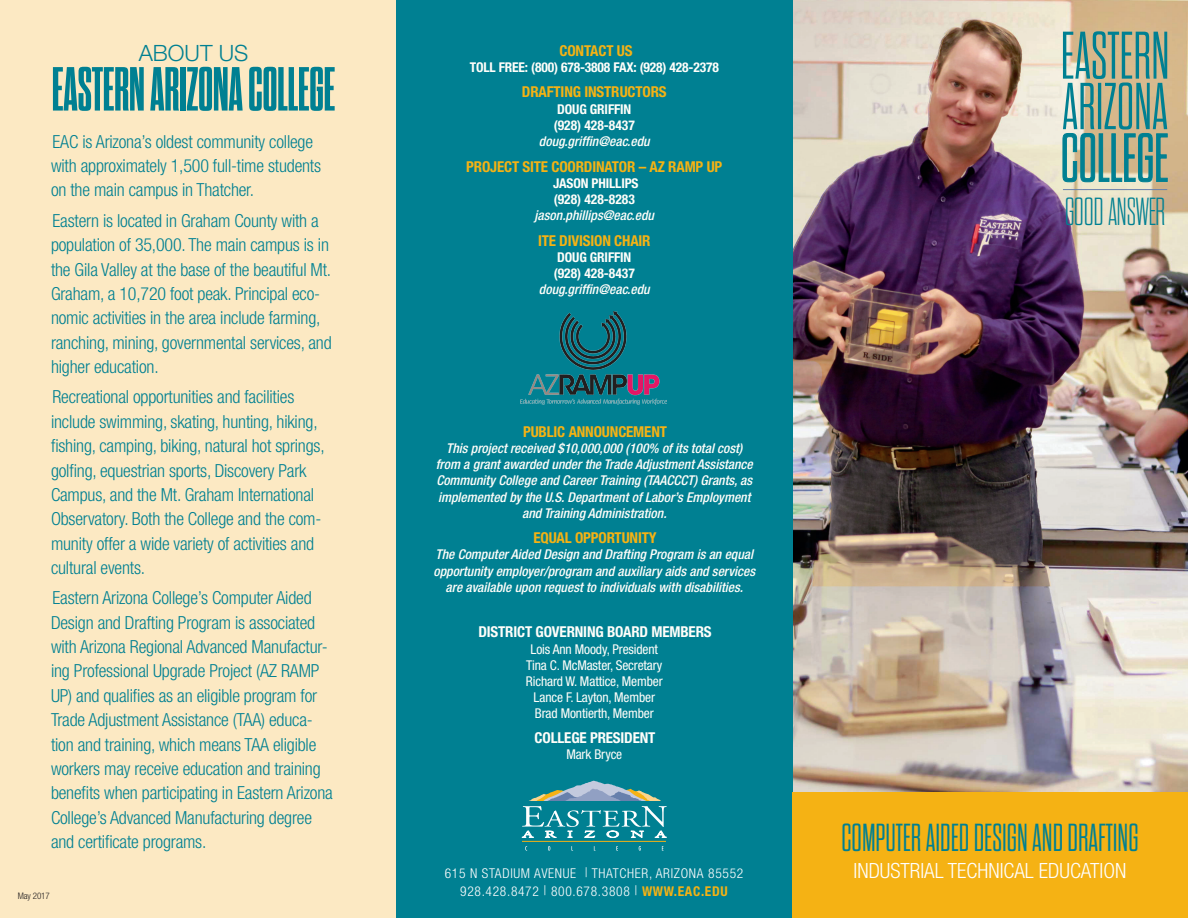
<style>
.page{position:relative;width:1188px;height:918px;background:#fff}
.page>*{position:absolute;margin:0;border:0;box-sizing:border-box;transform-origin:0 0}
.t1{font:700 expanded 62.1px "Dharma Gothic C";color:#008092;scale:1.11 1}
.t2{font:300 expanded 39.15px "Dharma Gothic M";letter-spacing:-.02em;color:#008092}
.t3{font:300 39px "Dharma Gothic M";color:#008092}
.t4{font:300 22.5px "Helvetica Neue LT Std";color:#008092}
.t5{font:300 condensed 21px "Helvetica Neue LT Std";color:#fff}
.t6{font:300 condensed 18px/24.3px "Helvetica Neue LT Std";letter-spacing:-.01em;color:#008092}
.t7{font:700 condensed 15px "Helvetica Neue LT Std";letter-spacing:-.01em;color:#f5b214}
.t8{font:700 condensed 15px "Helvetica Neue LT Std";letter-spacing:-.01em;color:#fffefa}
.t9{font:italic 500 condensed 13.5px/16.2px "Helvetica Neue LT Std";color:#fffefa;text-align:center}
.t10{font:condensed 13.5px/16.2px "Helvetica Neue LT Std";letter-spacing:-.01em;color:#fffefa;text-align:center}
.t11{font:700 condensed 13.5px/16.2px "Helvetica Neue LT Std";letter-spacing:-.01em;color:#fffefa}
.t12{font:300 condensed 13.5px "Helvetica Neue LT Std";letter-spacing:.05em;color:#fff}
.t13{font:300 condensed 9px "Helvetica Neue LT Std";letter-spacing:-.01em;color:#231f20}
.s1{font-weight:700;color:#f5b214}
</style>
<div class="page">
<img style="left:792px;top:0;width:396px;height:792px">
<div style="left:396px;top:0;width:396px;height:918px;background:#008092"></div>
<div style="left:0;top:0;width:396px;height:918px;background:#fce9c3"></div>
<hr style="left:522px;top:841px;width:144px;height:1px;background:#f5b214">
<svg style="left:522px;top:806px;width:145px;height:32px"></svg>
<svg style="left:531px;top:781px;width:129px;height:19px"></svg>
<svg style="left:1062px;top:31px;width:106px;height:152px;background:#80a696"></svg>
<div style="left:792px;top:792px;width:396px;height:126px;background:#f5b214"></div>
<hr style="left:1063px;top:189px;width:104px;height:1px;background:#6780ac">
<img style="left:521px;top:311px;width:146px;height:94px">
<p class="t4" style="left:139px;top:39px;width:111px">ABOUT US</p>
<h1 class="t1" style="left:52px;top:61px;width:257px">EASTERN ARIZONA COLLEGE</h1>
<p class="t6" style="left:51px;top:129px;width:272px">EAC is Arizona’s oldest community college with approximately 1,500 full-time students on the main campus in Thatcher.</p>
<p class="t6" style="left:51px;top:208px;width:282px">Eastern is located in Graham County with a population of 35,000. The main campus is in the Gila Valley at the base of the beautiful Mt.<br>Graham, a 10,720 foot peak. Principal eco&shy;nomic activities in the area include farming, ranching, mining, governmental services, and higher education.</p>
<p class="t6" style="left:51px;top:385px;width:275px">Recreational opportunities and facilities include swimming, skating, hunting, hiking, fishing, camping, biking, natural hot springs, golfing, equestrian sports, Discovery Park Campus, and the Mt. Graham International Observatory. Both the College and the com&shy;munity offer a wide variety of activities and cultural events.</p>
<p class="t6" style="left:51px;top:586px;width:283px">Eastern Arizona College’s Computer Aided Design and Drafting Program is associated with Arizona Regional Advanced Manufactur&shy;ing Professional Upgrade Project (AZ RAMP UP) and qualifies as an eligible program for Trade Adjustment Assistance (TAA) educa&shy;tion and training, which means TAA eligible workers may receive education and training benefits when participating in Eastern Arizona College’s Advanced Manufacturing degree and certificate programs.</p>
<p class="t13" style="left:18px;top:890px;width:34px">May 2017</p>
<p class="t7" style="left:560px;top:41px;width:75px">CONTACT US</p>
<p class="t11" style="left:470px;top:59px;width:251px">TOLL FREE: (800) 678-3808 FAX: (928) 428-2378</p>
<p class="t7" style="left:522px;top:83px;width:146px">DRAFTING INSTRUCTORS</p>
<p class="t11" style="left:554px;top:101px;width:83px">DOUG GRIFFIN (928) 428-8437</p>
<p class="t9" style="left:539px;top:133px;width:112px">doug.griffin@eac.edu</p>
<p class="t7" style="left:466px;top:157px;width:258px">PROJECT SITE COORDINATOR – AZ RAMP UP</p>
<p class="t11" style="left:553px;top:175px;width:87px">JASON PHILLIPS (928) 428-8283</p>
<p class="t9" style="left:535px;top:207px;width:121px">jason.phillips@eac.edu</p>
<p class="t7" style="left:538px;top:231px;width:114px">ITE DIVISION CHAIR</p>
<p class="t11" style="left:554px;top:249px;width:83px">DOUG GRIFFIN (928) 428-8437</p>
<p class="t9" style="left:539px;top:282px;width:112px">doug.griffin@eac.edu</p>
<p class="t7" style="left:523px;top:422px;width:145px">PUBLIC ANNOUNCEMENT</p>
<p class="t9" style="left:436px;top:440px;width:319px">This project received $10,000,000 (100% of its total cost) from a grant awarded under the Trade Adjustment Assistance Community College and Career Training (TAACCCT) Grants, as implemented by the U.S. Department of Labor’s Employment and Training Administration.</p>
<p class="t7" style="left:533px;top:529px;width:125px">EQUAL OPPORTUNITY</p>
<p class="t9" style="left:434px;top:547px;width:323px">The Computer Aided Design and Drafting Program is an equal opportunity employer/program and auxiliary aids and services are available upon request to individuals with disabilities.</p>
<p class="t8" style="left:478px;top:623px;width:235px">DISTRICT GOVERNING BOARD MEMBERS</p>
<p class="t10" style="left:526px;top:641px;width:138px">Lois Ann Moody, President<br>Tina C. McMaster, Secretary<br>Richard W. Mattice, Member<br>Lance F. Layton, Member<br>Brad Montierth, Member</p>
<p class="t8" style="left:535px;top:729px;width:122px">COLLEGE PRESIDENT</p>
<p class="t10" style="left:566px;top:746px;width:57px">Mark Bryce</p>
<h2 class="t2" style="left:1065px;top:193px;width:102px">GOOD ANSWER</h2>
<h3 class="t3" style="left:841px;top:819px;width:299px">COMPUTER AIDED DESIGN AND DRAFTING</h3>
<p class="t12" style="left:445px;top:866px;width:300px">615 N STADIUM AVENUE | THATCHER, ARIZONA 85552</p>
<p class="t5" style="left:854px;top:858px;width:274px">INDUSTRIAL TECHNICAL EDUCATION</p>
<p class="t12" style="left:460px;top:884px;width:269px">928.428.8472 | 800.678.3808 | <span class="s1">WWW.EAC.EDU</span></p>
</div>
